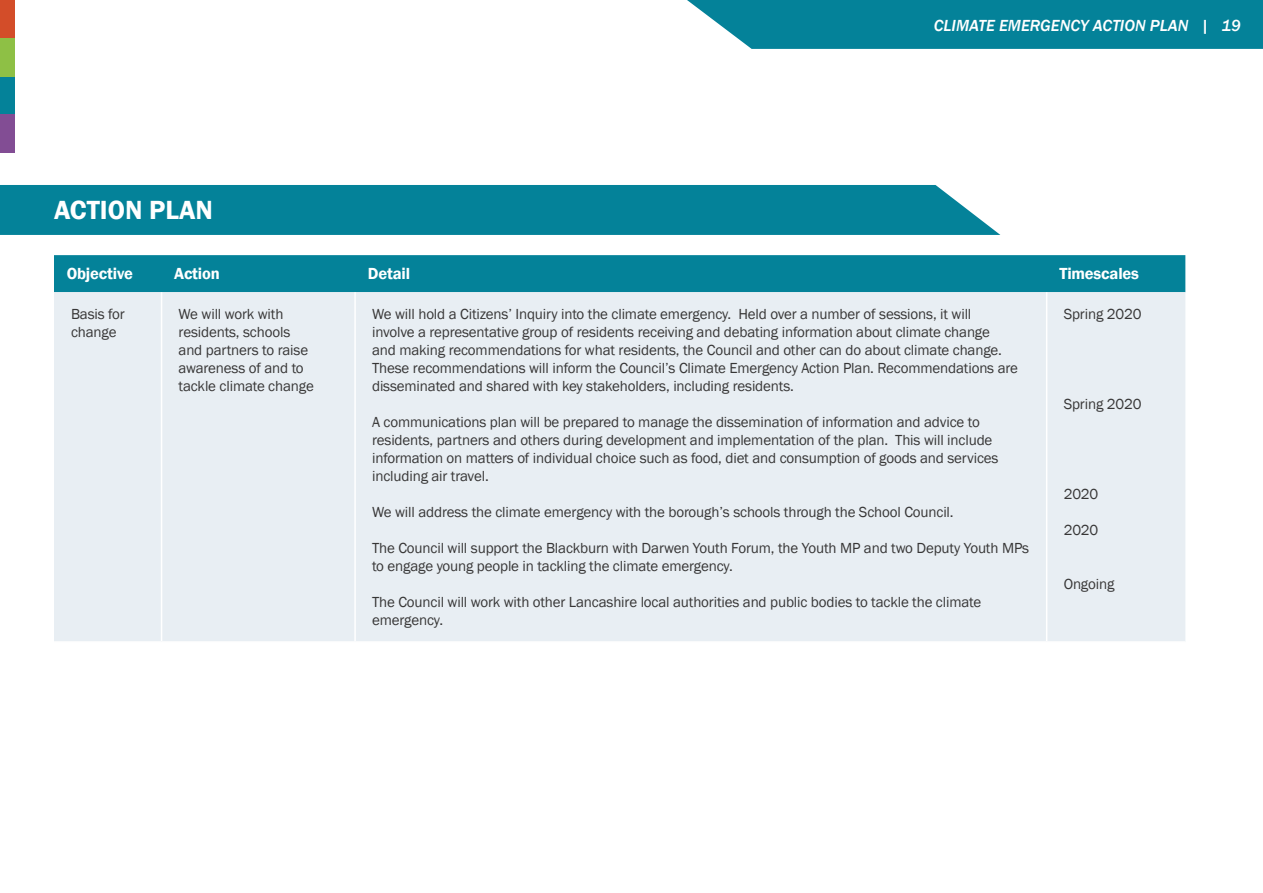
<style>
.page{position:relative;width:1263px;height:893px;background:#fff}
.page>*{position:absolute;margin:0;border:0;box-sizing:border-box;transform-origin:0 0}
.t1{font:600 27px "Franklin Gothic";color:#fff}
.t2{font:600 16.5px "Franklin Gothic";letter-spacing:-.01em;color:#fff}
.t3{font:italic 500 16.5px "Franklin Gothic";color:#fff}
.t4{font:15px/18px "Franklin Gothic";letter-spacing:-.01em;color:#373636}
</style>
<div class="page">
<div style="left:0;top:185px;width:1000px;height:50px;background:#048299"></div>
<div style="left:54px;top:255px;width:1131px;height:37px;background:#048299"></div>
<div style="left:54px;top:292px;width:1131px;height:349px;background:#e8eef3"></div>
<hr style="left:161px;top:292px;width:1px;height:349px;background:#fff">
<hr style="left:354px;top:292px;width:2px;height:349px;background:#fff">
<hr style="left:1046px;top:292px;width:1px;height:349px;background:#fff">
<div style="left:0;top:0;width:15px;height:38px;background:#d34d29"></div>
<div style="left:0;top:77px;width:15px;height:38px;background:#048299"></div>
<div style="left:0;top:38px;width:15px;height:39px;background:#8ec045"></div>
<div style="left:0;top:115px;width:15px;height:38px;background:#824d94"></div>
<svg style="left:687px;top:0;width:576px;height:49px;background:#12899e"></svg>
<h1 class="t1" style="left:54px;top:193px;width:160px">ACTION PLAN</h1>
<p class="t3" style="left:934px;top:16px;width:308px">CLIMATE EMERGENCY ACTION PLAN | 19</p>
<p class="t2" style="left:67px;top:264px;width:68px">Objective</p>
<p class="t2" style="left:174px;top:264px;width:47px">Action</p>
<p class="t2" style="left:368px;top:264px;width:44px">Detail</p>
<p class="t2" style="left:1059px;top:264px;width:81px">Timescales</p>
<p class="t4" style="left:71px;top:305px;width:55px">Basis for change</p>
<p class="t4" style="left:179px;top:305px;width:137px">We will work with residents, schools and partners to raise awareness of and to tackle climate change</p>
<p class="t4" style="left:372px;top:305px;width:647px">We will hold a Citizens’ Inquiry into the climate emergency. Held over a number of sessions, it will<br>involve a representative group of residents receiving and debating information about climate change<br>and making recommendations for what residents, the Council and other can do about climate change.<br>These recommendations will inform the Council’s Climate Emergency Action Plan. Recommendations are disseminated and shared with key stakeholders, including residents.</p>
<p class="t4" style="left:372px;top:413px;width:628px">A communications plan will be prepared to manage the dissemination of information and advice to residents, partners and others during development and implementation of the plan. This will include information on matters of individual choice such as food, diet and consumption of goods and services including air travel.</p>
<p class="t4" style="left:372px;top:503px;width:583px">We will address the climate emergency with the borough’s schools through the School Council.</p>
<p class="t4" style="left:372px;top:539px;width:659px">The Council will support the Blackburn with Darwen Youth Forum, the Youth MP and two Deputy Youth MPs to engage young people in tackling the climate emergency.</p>
<p class="t4" style="left:372px;top:593px;width:611px">The Council will work with other Lancashire local authorities and public bodies to tackle the climate emergency.</p>
<p class="t4" style="left:1064px;top:305px;width:79px">Spring 2020</p>
<p class="t4" style="left:1064px;top:395px;width:79px">Spring 2020</p>
<p class="t4" style="left:1064px;top:485px;width:36px">2020</p>
<p class="t4" style="left:1064px;top:521px;width:36px">2020</p>
<p class="t4" style="left:1064px;top:575px;width:52px">Ongoing</p>
</div>
